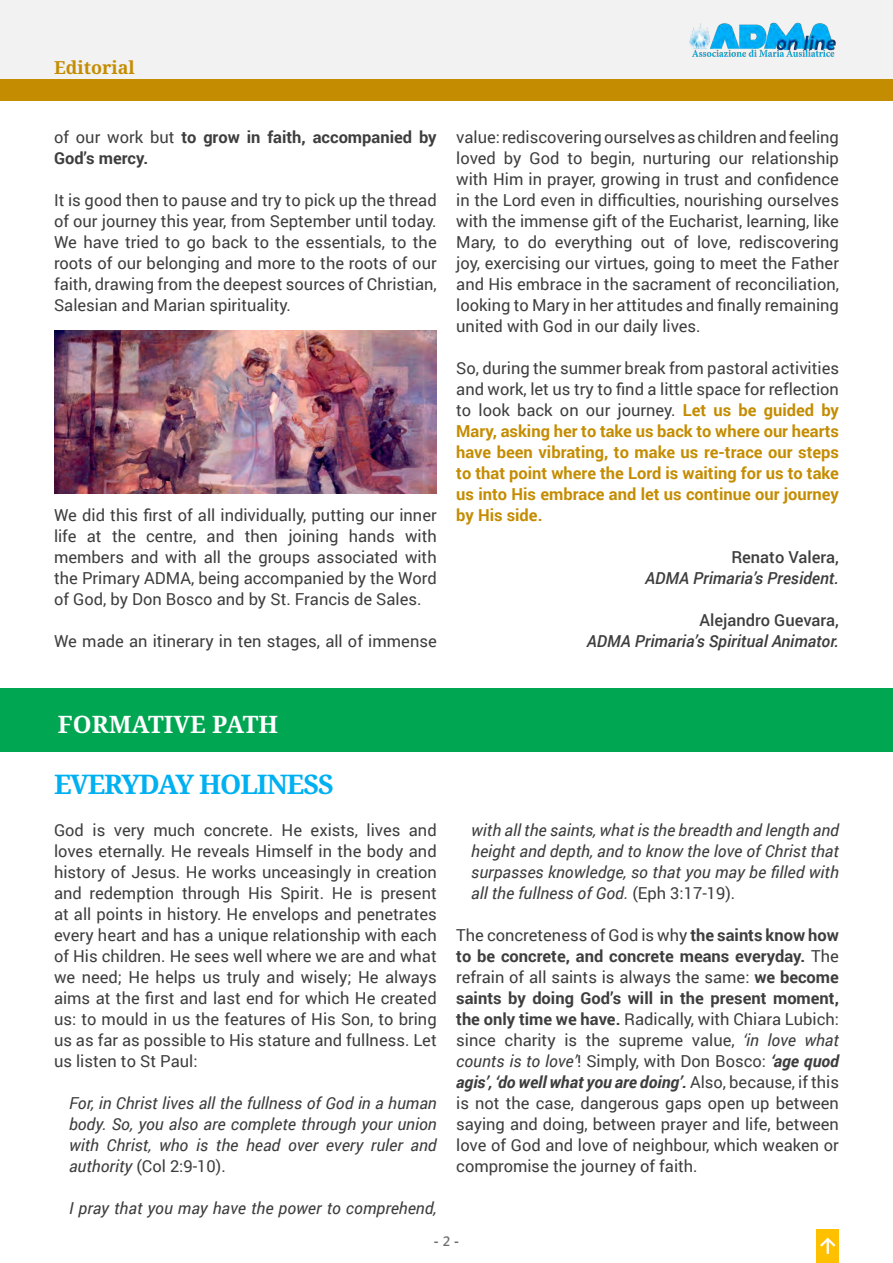
<style>
.page{position:relative;width:893px;height:1263px;background:#fff}
.page>*{position:absolute;margin:0;border:0;box-sizing:border-box;transform-origin:0 0}
.t1{font:700 27px "Noto Serif";letter-spacing:-.04em;color:#00b0f0}
.t2{font:700 24px "Noto Serif";color:#fff}
.t3{font:700 18px "Noto Serif";color:#c48c00}
.t4{font:16.5px/21px "Roboto";color:#3e3e3f;text-align:justify}
.t5{font:italic 16.5px/21px "Roboto";color:#3e3e3f;text-align:justify}
.t6{font:700 16.5px/21px "Roboto";color:#c48c00;text-align:justify}
.t7{font:italic 500 16.5px "Roboto";color:#3e3e3f}
.t8{font:700 16.5px/21px "Roboto";color:#3e3e3f}
.t9{font:500 16.5px "Roboto";color:#3e3e3f}
.t10{font:700 13.5px "Segoe UI";color:#6d6e70}
.s1{font-weight:400}
.s2{font-weight:400;color:#3e3e3f}
.s3{font-style:normal}
.s4{font-weight:700}
.s5{font-style:italic}
.s6{font-weight:700;font-style:italic}
.s7{font-weight:600}
</style>
<div class="page">
<div style="left:0;top:0;width:893px;height:80px;background:#f2f2f2"></div>
<img style="left:689px;top:22px;width:147px;height:35px">
<div style="left:816px;top:1229px;width:23px;height:34px;background:#ffc000"></div>
<svg style="left:820px;top:1237px;width:16px;height:17px"></svg>
<div style="left:0;top:80px;width:893px;height:20px;background:#c48c00"></div>
<img style="left:54px;top:330px;width:383px;height:163px">
<div style="left:0;top:689px;width:893px;height:63px;background:#00a652"></div>
<p class="t3" style="left:54px;top:54px;width:82px">Editorial</p>
<p class="t8" style="left:54px;top:125px;width:384px"><span class="s1">of our work but</span> to grow in faith, accompanied by<br>God’s mercy.</p>
<p class="t4" style="left:54px;top:189px;width:384px">It is good then to pause and try to pick up the thread of our journey this year, from September until today.<br>We have tried to go back to the essentials, to the roots of our belonging and more to the roots of our faith, drawing from the deepest sources of Christian, Salesian and Marian spirituality.</p>
<p class="t4" style="left:54px;top:504px;width:384px">We did this first of all individually, putting our inner life at the centre, and then joining hands with members and with all the groups associated with the Primary ADMA, being accompanied by the Word of God, by Don Bosco and by St. Francis de Sales.</p>
<p class="t4" style="left:54px;top:630px;width:384px">We made an itinerary in ten stages, all of immense</p>
<p class="t4" style="left:456px;top:126px;width:384px">value: rediscovering ourselves as children and feeling loved by God to begin, nurturing our relationship with Him in prayer, growing in trust and confidence in the Lord even in difficulties, nourishing ourselves with the immense gift of the Eucharist, learning, like Mary, to do everything out of love, rediscovering joy, exercising our virtues, going to meet the Father and His embrace in the sacrament of reconciliation, looking to Mary in her attitudes and finally remaining united with God in our daily lives.</p>
<p class="t6" style="left:456px;top:357px;width:384px"><span class="s2">So, during the summer break from pastoral activities and work, let us try to find a little space for reflection to look back on our journey.</span> Let us be guided by Mary, asking her to take us back to where our hearts have been vibrating, to make us re-trace our steps to that point where the Lord is waiting for us to take us into His embrace and let us continue our journey by His side.</p>
<p class="t9" style="left:731px;top:545px;width:109px">Renato Valera,</p>
<p class="t7" style="left:645px;top:566px;width:195px">ADMA Primaria’s President.</p>
<p class="t9" style="left:699px;top:608px;width:141px">Alejandro Guevara,</p>
<p class="t7" style="left:587px;top:629px;width:254px">ADMA Primaria’s Spiritual Animator.</p>
<p class="t2" style="left:58px;top:707px;width:222px">FORMATIVE PATH</p>
<p class="t1" style="left:54px;top:765px;width:282px">EVERYDAY HOLINESS</p>
<p class="t4" style="left:54px;top:819px;width:384px">God is very much concrete. He exists, lives and loves eternally. He reveals Himself in the body and history of Jesus. He works unceasingly in creation and redemption through His Spirit. He is present at all points in history. He envelops and penetrates every heart and has a unique relationship with each of His children. He sees well where we are and what we need; He helps us truly and wisely; He always aims at the first and last end for which He created us: to mould in us the features of His Son, to bring us as far as possible to His stature and fullness. Let us listen to St Paul:</p>
<p class="t5" style="left:69px;top:1092px;width:369px">For, in Christ lives all the fullness of God in a human body. So, you also are complete through your union with Christ, who is the head over every ruler and authority <span class="s3">(Col 2:9-10).</span></p>
<p class="t5" style="left:69px;top:1197px;width:369px">I pray that you may have the power to comprehend,</p>
<p class="t5" style="left:471px;top:819px;width:369px">with all the saints, what is the breadth and length and height and depth, and to know the love of Christ that surpasses knowledge, so that you may be filled with all the fullness of God. <span class="s3">(Eph 3:17-19).</span></p>
<p class="t4" style="left:456px;top:924px;width:384px">The concreteness of God is why <span class="s4">the saints know how to be concrete, and concrete means everyday.</span> The refrain of all saints is always the same: <span class="s4">we become saints by doing God’s will in the present moment, the only time we have.</span> Radically, with Chiara Lubich: since charity is the supreme value, <span class="s5">‘in love what counts is to love’</span>! Simply, with Don Bosco: <span class="s6">‘age quod agis’, ‘do well what you are doing’.</span> Also, because, if this is not the case, dangerous gaps open up between saying and doing, between prayer and life, between love of God and love of neighbour, which weaken or compromise the journey of faith.</p>
<p class="t10" style="left:434px;top:1229px;width:27px">- <span class="s7">2</span> -</p>
</div>
